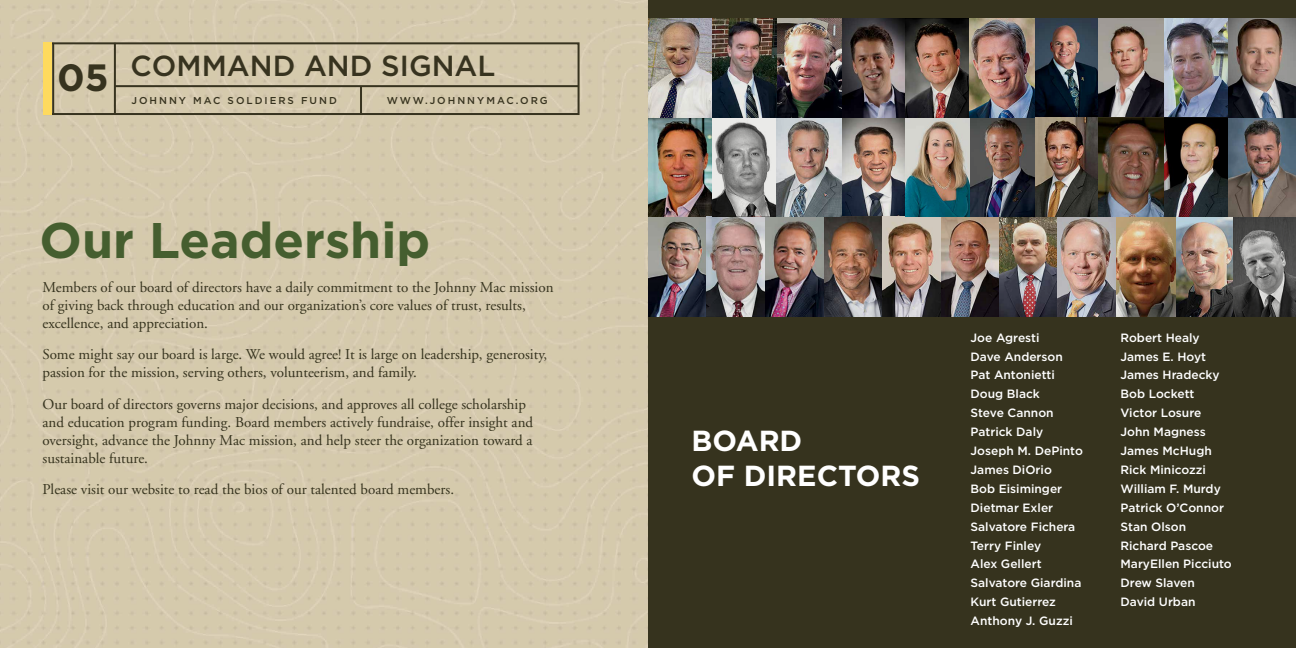
<style>
.page{position:relative;width:1296px;height:648px;background:#fff}
.page>*{position:absolute;margin:0;border:0;box-sizing:border-box;transform-origin:0 0}
.t1{font:700 50px "Gotham";color:#455e2f}
.t2{font:700 38px "Gotham";color:#37331f}
.t3{font:500 29px "Gotham";color:#37331f}
.t4{font:700 29px/35px "Gotham";color:#fff}
.t5{font:15px/18px "Adobe Garamond";color:#36331e}
.t6{font:500 12px/18.9px "Gotham";color:#fff}
.t7{font:500 10px "Gotham";letter-spacing:.2em;color:#37331f}
</style>
<div class="page">
<div style="left:43px;top:42px;width:537px;height:73px;border:2px solid #37331f"></div>
<div style="left:43px;top:42px;width:9px;height:73px;background:#feda5e"></div>
<hr style="left:360px;top:86px;width:2px;height:27px;background:#37331f">
<hr style="left:114px;top:43px;width:2px;height:71px;background:#37331f">
<hr style="left:52px;top:43px;width:2px;height:71px;background:#37331f">
<hr style="left:115px;top:85px;width:464px;height:2px;background:#37331f">
<div style="left:648px;top:0;width:648px;height:648px;background:#36331e"></div>
<img style="left:648px;top:18px;width:648px;height:298px">
<h2 class="t2" style="left:57px;top:53px;width:53px">05</h2>
<h3 class="t3" style="left:130px;top:46px;width:367px">COMMAND AND SIGNAL</h3>
<p class="t7" style="left:131px;top:94px;width:207px">JOHNNY MAC SOLDIERS FUND</p>
<p class="t7" style="left:387px;top:94px;width:163px">WWW.JOHNNYMAC.ORG</p>
<h1 class="t1" style="left:40px;top:208px;width:392px">Our Leadership</h1>
<p class="t5" style="left:43px;top:278px;width:513px">Members of our board of directors have a daily commitment to the Johnny Mac mission of giving back through education and our organization’s core values of trust, results, excellence, and appreciation.</p>
<p class="t5" style="left:43px;top:346px;width:506px">Some might say our board is large. We would agree! It is large on leadership, generosity, passion for the mission, serving others, volunteerism, and family.</p>
<p class="t5" style="left:43px;top:395px;width:492px">Our board of directors governs major decisions, and approves all college scholarship and education program funding. Board members actively fundraise, offer insight and oversight, advance the Johnny Mac mission, and help steer the organization toward a sustainable future.</p>
<p class="t5" style="left:43px;top:481px;width:413px">Please visit our website to read the bios of our talented board members.</p>
<h3 class="t4" style="left:691px;top:423px;width:230px">BOARD<br>OF DIRECTORS</h3>
<p class="t6" style="left:971px;top:328px;width:114px">Joe Agresti<br>Dave Anderson<br>Pat Antonietti<br>Doug Black<br>Steve Cannon<br>Patrick Daly<br>Joseph M. DePinto<br>James DiOrio<br>Bob Eisiminger<br>Dietmar Exler<br>Salvatore Fichera<br>Terry Finley<br>Alex Gellert<br>Salvatore Giardina<br>Kurt Gutierrez<br>Anthony J. Guzzi</p>
<p class="t6" style="left:1121px;top:328px;width:113px">Robert Healy<br>James E. Hoyt<br>James Hradecky<br>Bob Lockett<br>Victor Losure<br>John Magness<br>James McHugh<br>Rick Minicozzi<br>William F. Murdy<br>Patrick O’Connor<br>Stan Olson<br>Richard Pascoe<br>MaryEllen Picciuto<br>Drew Slaven<br>David Urban</p>
</div>
